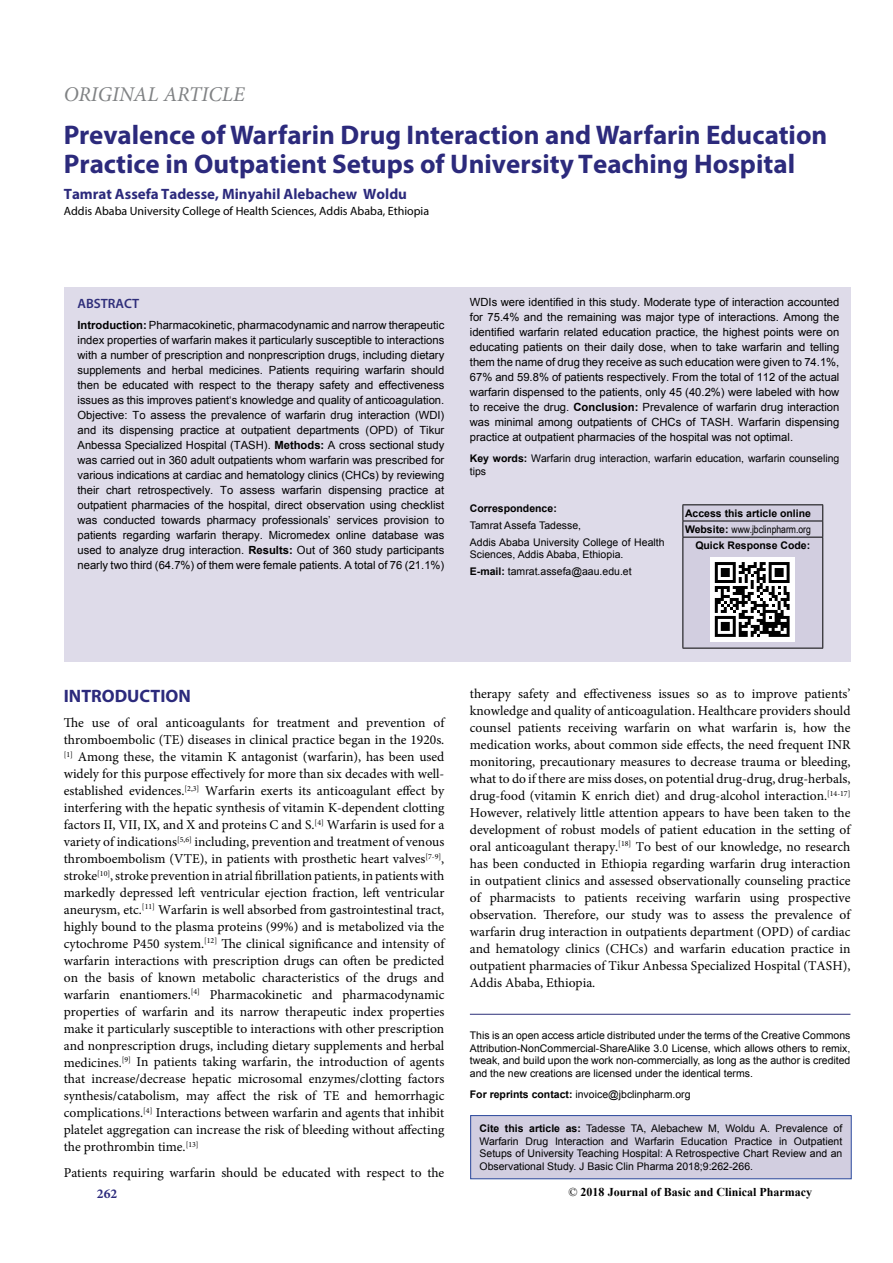
<style>
.page{position:relative;width:893px;height:1263px;background:#fff}
.page>*{position:absolute;margin:0;border:0;box-sizing:border-box;transform-origin:0 0}
.t1{font:700 27px/29.4px "Myriad Pro";color:#2c2a7c}
.t2{font:italic 21px "Minion Pro";color:#808284}
.p1{font:700 18px "Myriad Pro";color:#2c2a7c}
.t3{font:700 15px "Myriad Pro";color:#2c2a7c}
.t4{font:13.5px/17px "Minion Pro";color:#000;text-align:justify}
.t5{font:600 13.5px "Myriad Pro";color:#2f2e7a}
.t6{font:700 13.5px "Minion Pro";color:#2c2a7c}
.t7{font:12px "Myriad Pro";color:#000}
.t8{font:700 12px "Times New Roman";color:#000101}
.t9{font:11.25px/15px "Arial";color:#000;text-align:justify}
.t10{font:10.5px/12.6px "Arial";color:#000;text-align:justify}
.t11{font:700 10.5px "Arial";color:#000}
.t12{font:10.5px "Arial Narrow";color:#000}
.s1{font-weight:700}
.s2{font-family:"Arial";font-weight:700}
.s3{color:#003}
.s4{font-weight:400}
</style>
<div class="page">
<hr style="left:470px;top:1014px;width:380px;height:1px;background:#2d3079">
<div style="left:471px;top:1115px;width:380px;height:64px;background:#d2cee0"></div>
<div style="left:470px;top:1115px;width:382px;height:64px;border:1px solid #2b499d"></div>
<div style="left:64px;top:287px;width:786px;height:375px;background:#dedbe9"></div>
<hr style="left:682px;top:504px;width:141px;height:1px;background:#000">
<hr style="left:682px;top:648px;width:141px;height:1px;background:#000">
<svg style="left:682px;top:505px;width:141px;height:143px"></svg>
<h2 class="t2" style="left:64px;top:80px;width:182px">ORIGINAL ARTICLE</h2>
<p class="t1" style="left:64px;top:119px;width:765px">Prevalence of Warfarin Drug Interaction and Warfarin Education<br>Practice in Outpatient Setups of University Teaching Hospital</p>
<p class="t3" style="left:64px;top:184px;width:345px">Tamrat Assefa Tadesse, Minyahil Alebachew Woldu</p>
<p class="t7" style="left:64px;top:203px;width:367px">Addis Ababa University College of Health Sciences, Addis Ababa, Ethiopia</p>
<p class="t5" style="left:77px;top:295px;width:63px">ABSTRACT</p>
<p class="t9" style="left:77px;top:318px;width:368px"><span class="s1">Introduction:</span> Pharmacokinetic, pharmacodynamic and narrow therapeutic index properties of warfarin makes it particularly susceptible to interactions with a number of prescription and nonprescription drugs, including dietary supplements and herbal medicines. Patients requiring warfarin should then be educated with respect to the therapy safety and effectiveness issues as this improves patient‘s knowledge and quality of anticoagulation.<br>Objective: To assess the prevalence of warfarin drug interaction (WDI) and its dispensing practice at outpatient departments (OPD) of Tikur Anbessa Specialized Hospital (TASH). <span class="s1">Methods:</span> A cross sectional study was carried out in 360 adult outpatients whom warfarin was prescribed for various indications at cardiac and hematology clinics (CHCs) by reviewing their chart retrospectively. To assess warfarin dispensing practice at outpatient pharmacies of the hospital, direct observation using checklist was conducted towards pharmacy professionals’ services provision to patients regarding warfarin therapy. Micromedex online database was used to analyze drug interaction. <span class="s1">Results:</span> Out of 360 study participants nearly two third (64.7%) of them were female patients. A total of 76 (21.1%)</p>
<p class="t9" style="left:470px;top:295px;width:371px">WDIs were identified in this study. Moderate type of interaction accounted for 75.4% and the remaining was major type of interactions. Among the identified warfarin related education practice, the highest points were on educating patients on their daily dose, when to take warfarin and telling them the name of drug they receive as such education were given to 74.1%, 67% and 59.8% of patients respectively. From the total of 112 of the actual warfarin dispensed to the patients, only 45 (40.2%) were labeled with how to receive the drug. <span class="s1">Conclusion:</span> Prevalence of warfarin drug interaction was minimal among outpatients of CHCs of TASH. Warfarin dispensing practice at outpatient pharmacies of the hospital was not optimal.</p>
<p class="t10" style="left:470px;top:452px;width:371px"><span class="s1">Key words:</span> Warfarin drug interaction, warfarin education, warfarin counseling tips</p>
<p class="t11" style="left:470px;top:501px;width:88px">Correspondence:</p>
<p class="t10" style="left:470px;top:519px;width:113px">Tamrat Assefa Tadesse,</p>
<p class="t10" style="left:470px;top:536px;width:196px">Addis Ababa University College of Health<br>Sciences, Addis Ababa, Ethiopia.</p>
<p class="t10" style="left:470px;top:565px;width:163px"><span class="s1">E-mail:</span> tamrat.assefa@aau.edu.et</p>
<p class="t11" style="left:685px;top:506px;width:128px">Access this article online</p>
<p class="t12" style="left:685px;top:521px;width:127px"><span class="s2">Website:</span> www.jbclinpharm.org</p>
<p class="t11" style="left:695px;top:538px;width:116px">Quick Response Code:</p>
<p class="p1" style="left:64px;top:684px;width:129px">INTRODUCTION</p>
<p class="t4" style="left:64px;top:715px;width:382px">The use of oral anticoagulants for treatment and prevention of thromboembolic (TE) diseases in clinical practice began in the 1920s. <sup>[1]</sup> Among these, the vitamin K antagonist (warfarin), has been used widely for this purpose effectively for more than six decades with well&shy;established evidences.<sup>[2,3]</sup> Warfarin exerts its anticoagulant effect by interfering with the hepatic synthesis of vitamin K-dependent clotting factors II, VII, IX, and X and proteins C and S.<sup>[4]</sup> Warfarin is used for a variety of indications<sup>[5,6]</sup> including, prevention and treatment of venous thromboembolism (VTE), in patients with prosthetic heart valves<sup>[7-9]</sup>, stroke<sup>[10]</sup>, stroke prevention in atrial fibrillation patients, in patients with markedly depressed left ventricular ejection fraction, left ventricular aneurysm, etc.<sup>[11]</sup> Warfarin is well absorbed from gastrointestinal tract, highly bound to the plasma proteins (99%) and is metabolized via the cytochrome P450 system.<sup>[12]</sup> The clinical significance and intensity of warfarin interactions with prescription drugs can often be predicted on the basis of known metabolic characteristics of the drugs and warfarin enantiomers.<sup>[4]</sup> Pharmacokinetic and pharmacodynamic properties of warfarin and its narrow therapeutic index properties make it particularly susceptible to interactions with other prescription and nonprescription drugs, including dietary supplements and herbal medicines.<sup>[9]</sup> In patients taking warfarin, the introduction of agents that increase/decrease hepatic microsomal enzymes/clotting factors synthesis/catabolism, may affect the risk of TE and hemorrhagic complications.<sup>[4]</sup> Interactions between warfarin and agents that inhibit platelet aggregation can increase the risk of bleeding without affecting the prothrombin time.<sup>[13]</sup></p>
<p class="t4" style="left:64px;top:1164px;width:382px">Patients requiring warfarin should be educated with respect to the</p>
<p class="t4" style="left:470px;top:685px;width:382px">therapy safety and effectiveness issues so as to improve patients’ knowledge and quality of anticoagulation. Healthcare providers should counsel patients receiving warfarin on what warfarin is, how the medication works, about common side effects, the need frequent INR monitoring, precautionary measures to decrease trauma or bleeding, what to do if there are miss doses, on potential drug-drug, drug-herbals, drug-food (vitamin K enrich diet) and drug-alcohol interaction.<sup>[14-17] </sup>However, relatively little attention appears to have been taken to the development of robust models of patient education in the setting of oral anticoagulant therapy.<sup>[18]</sup> To best of our knowledge, no research has been conducted in Ethiopia regarding warfarin drug interaction in outpatient clinics and assessed observationally counseling practice of pharmacists to patients receiving warfarin using prospective observation. Therefore, our study was to assess the prevalence of warfarin drug interaction in outpatients department (OPD) of cardiac and hematology clinics (CHCs) and warfarin education practice in outpatient pharmacies of Tikur Anbessa Specialized Hospital (TASH), Addis Ababa, Ethiopia.</p>
<p class="t10" style="left:470px;top:1029px;width:382px">This is an open access article distributed under the terms of the Creative Commons Attribution‑NonCommercial‑ShareAlike 3.0 License, which allows others to remix, tweak, and build upon the work non‑commercially, as long as the author is credited and the new creations are licensed under the identical terms.</p>
<p class="t10" style="left:470px;top:1088px;width:222px"><span class="s1">For reprints contact:</span> invoice@jbclinpharm.org</p>
<p class="t10" style="left:480px;top:1122px;width:364px"><span class="s1">Cite this article as:</span> Tadesse TA, Alebachew M, Woldu A. Prevalence of Warfarin Drug Interaction and Warfarin Education Practice in Outpatient Setups of University Teaching Hospital: A Retrospective Chart Review and an Observational Study<span class="s3">.</span> J Basic Clin Pharma 2018;9:262-266.</p>
<p class="t6" style="left:97px;top:1184px;width:22px">262</p>
<p class="t8" style="left:568px;top:1183px;width:245px"><span class="s4">©</span> 2018 Journal of Basic and Clinical Pharmacy</p>
</div>
